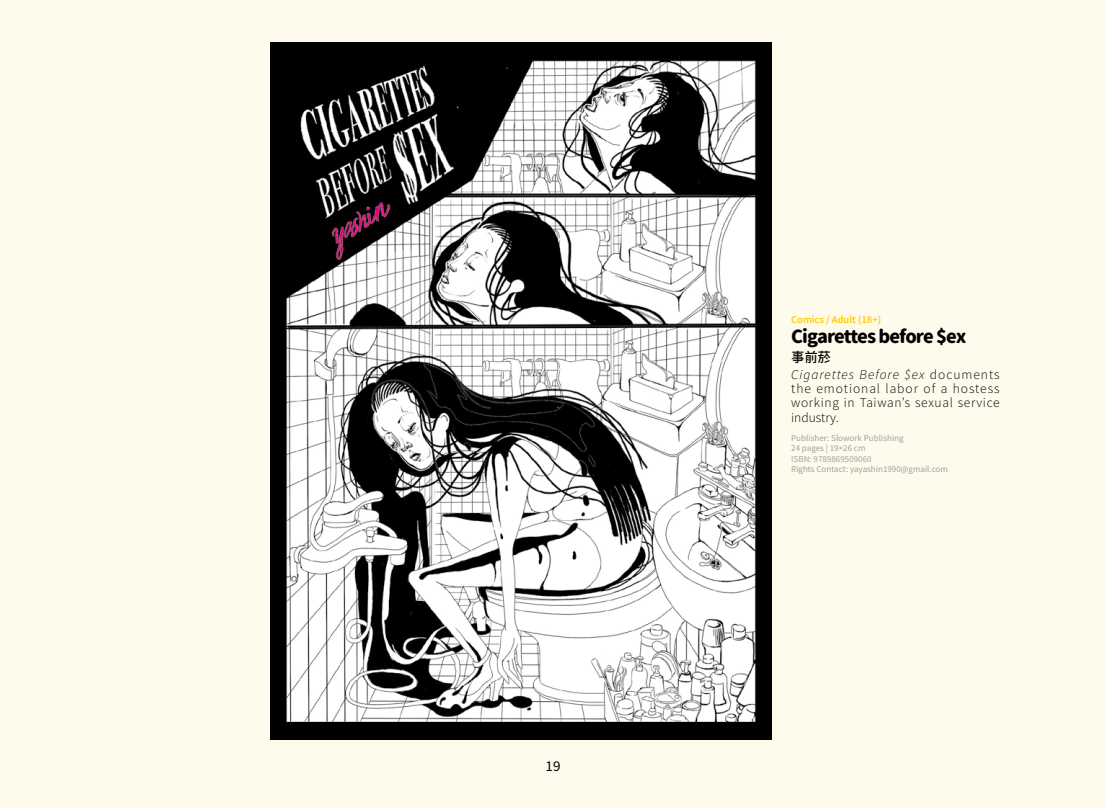
<style>
.page{position:relative;width:1106px;height:808px;background:#fffbec}
.page>*{position:absolute;margin:0;border:0;box-sizing:border-box;transform-origin:0 0}
.t1{font:18px "Gen Sen Rounded TW H";letter-spacing:-.06em;color:#000}
.t2{font:15px "Source Sans Pro";color:#000}
.t3{font:300 13.5px/14.2px "Source Sans Pro";letter-spacing:.05em;color:#000;text-align:justify}
.t4{font:13.5px "Gen Sen Rounded TW M";color:#000}
.t5{font:600 10.5px "Source Sans Pro";color:#fccb00}
.t6{font:9px/10.5px "Source Sans Pro";color:#9fa0a0}
.s1{font-style:italic}
</style>
<div class="page">
<img style="left:271px;top:43px;width:500px;height:697px">
<h2 class="t2" style="left:545px;top:757px;width:16px">19</h2>
<p class="t5" style="left:791px;top:312px;width:91px">Comics / Adult (18+)</p>
<h1 class="t1" style="left:791px;top:327px;width:177px">Cigarettes before $ex</h1>
<h3 class="t4" style="left:791px;top:349px;width:41px">事前菸</h3>
<h3 class="t3" style="left:791px;top:367px;width:210px"><span class="s1">Cigarettes Before $ex</span> documents the emotional labor of a hostess working in Taiwan’s sexual service industry.</h3>
<p class="t6" style="left:791px;top:433px;width:158px">Publisher: Slowork Publishing<br>24 pages | 19×26 cm<br>ISBN: 9789869509060<br>Rights Contact: yayashin1990@gmail.com</p>
</div>
